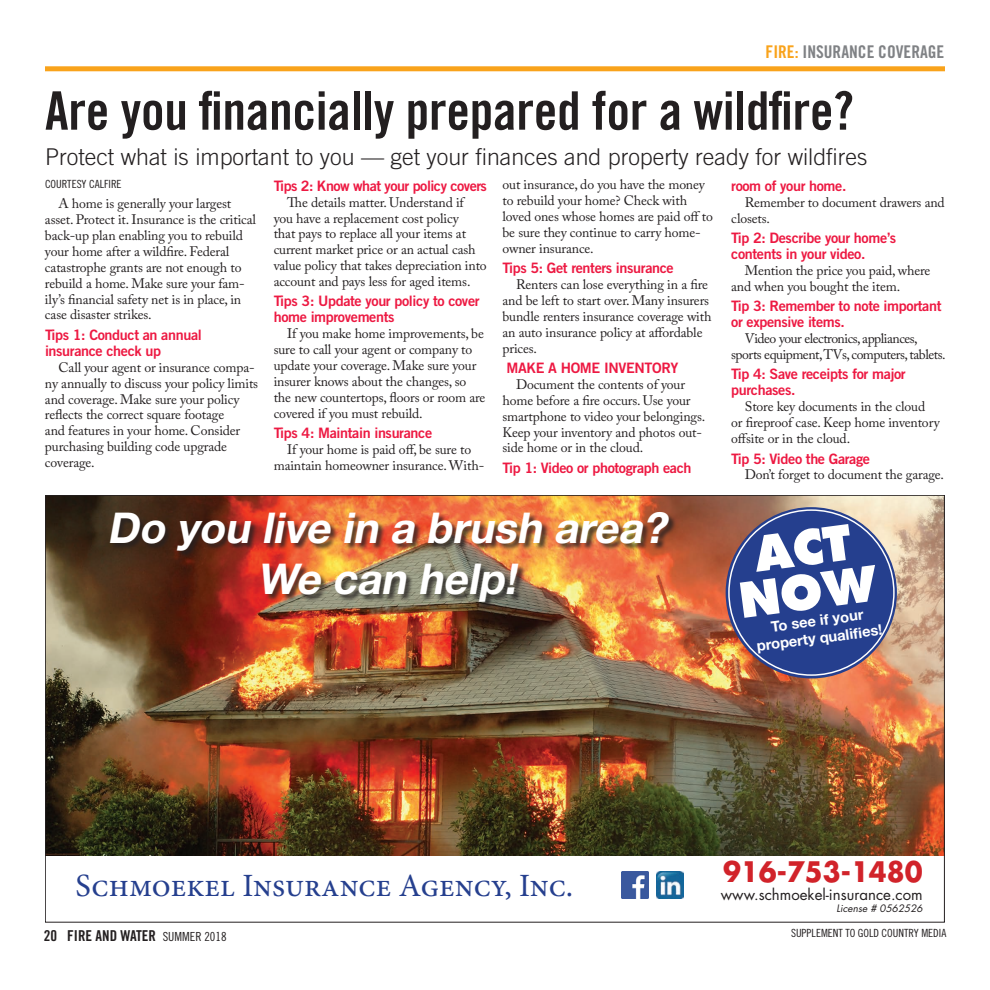
<style>
.page{position:relative;width:990px;height:990px;background:#fff}
.page>*{position:absolute;margin:0;border:0;box-sizing:border-box;transform-origin:0 0}
.t1{font:53.12px "Trade Gothic Bold Cond Twenty";letter-spacing:-.005em;color:#231f20}
.t2{font:800 47px/43.9px "Futura Std";color:#fff;text-align:center}
.t3{font:italic 700 42.5px/51px "Helvetica Neue";color:#fff;text-align:center}
.t4{font:32.5px "Minion Pro";color:#253f8e}
.t5{font:700 27.5px "Futura Std";color:#d1232a;scale:.95 1}
.t6{font:300 23.12px "Trade Gothic";color:#231f20}
.t7{font:17.5px "Trade Gothic Bold Cond Twenty";color:#808285}
.t8{font:15px "Futura Std";color:#231f20}
.t9{font:15px "Trade Gothic Bold Cond Twenty";color:#231f20}
.t10{font:700 14.75px/17.6px "Helvetica Neue";color:#fff;text-align:center}
.t11{font:14.38px/16px "Trade Gothic Bold Two";letter-spacing:-.025em;color:#ed1942}
.t12{font:13.75px/15.9px "Adobe Caslon Pro";letter-spacing:-.01em;color:#231f20}
.t13{font:13.75px/15.9px "Adobe Caslon Pro";letter-spacing:-.035em;color:#231f20}
.t14{font:11.25px "Trade Gothic Cond Eighteen";color:#231f20}
.t15{font:italic 10px "Futura Std";color:#231f20}
.s1{color:#f9a31b}
.s2{font-family:"Trade Gothic Cond Eighteen";font-size:12.5px}
</style>
<div class="page">
<img style="left:47px;top:497px;width:896px;height:358px">
<div style="left:111px;top:513px;width:566px;height:96px;background:#231f20;opacity:.75"></div>
<img style="left:622px;top:872px;width:27px;height:27px">
<img style="left:657px;top:872px;width:26px;height:27px">
<div style="left:726px;top:507px;width:171px;height:171px;background:#253f8e;border-radius:50%"></div>
<div style="left:45px;top:66px;width:900px;height:5px;background:#f9a31b"></div>
<p class="t7" style="left:766px;top:42px;width:180px"><span class="s1">FIRE:</span> INSURANCE COVERAGE</p>
<h1 class="t1" style="left:45px;top:78px;width:810px">Are you financially prepared for a wildfire?</h1>
<h3 class="t6" style="left:45px;top:143px;width:824px">Protect what is important to you — get your finances and property ready for wildfires</h3>
<p class="t14" style="left:45px;top:177px;width:78px">COURTESY CALFIRE</p>
<p class="t12" style="left:45px;top:196px;width:213px;text-indent:14px">A home is generally your largest asset. Protect it. Insurance is the critical back-up plan enabling you to rebuild your home after a wildfire. Federal catastrophe grants are not enough to rebuild a home. Make sure your fam&shy;ily’s financial safety net is in place, in case disaster strikes.</p>
<p class="t11" style="left:45px;top:327px;width:158px">Tips 1: Conduct an annual insurance check up</p>
<p class="t12" style="left:45px;top:359px;width:215px;text-indent:14px">Call your agent or insurance compa&shy;ny annually to discuss your policy limits and coverage. Make sure your policy reflects the correct square footage<br>and features in your home. Consider purchasing building code upgrade coverage.</p>
<p class="t11" style="left:274px;top:177px;width:215px">Tips 2: Know what your policy covers</p>
<p class="t12" style="left:274px;top:194px;width:215px;text-indent:14px">The details matter. Understand if<br>you have a replacement cost policy<br>that pays to replace all your items at current market price or an actual cash value policy that takes depreciation into account and pays less for aged items.</p>
<p class="t11" style="left:274px;top:293px;width:207px">Tips 3: Update your policy to cover home improvements</p>
<p class="t12" style="left:274px;top:326px;width:213px;text-indent:14px">If you make home improvements, be sure to call your agent or company to update your coverage. Make sure your insurer knows about the changes, so the new countertops, floors or room are covered if you must rebuild.</p>
<p class="t11" style="left:274px;top:425px;width:160px">Tips 4: Maintain insurance</p>
<p class="t12" style="left:274px;top:441px;width:212px;text-align:center">If your home is paid off, be sure to maintain homeowner insurance. With-</p>
<p class="t12" style="left:502px;top:177px;width:212px">out insurance, do you have the money to rebuild your home? Check with loved ones whose homes are paid off to be sure they continue to carry home&shy;owner insurance.</p>
<p class="t11" style="left:502px;top:260px;width:173px">Tips 5: Get renters insurance</p>
<p class="t12" style="left:502px;top:276px;width:211px;text-indent:14px">Renters can lose everything in a fire and be left to start over. Many insurers bundle renters insurance coverage with an auto insurance policy at affordable prices.</p>
<p class="t11" style="left:507px;top:360px;width:173px">MAKE A HOME INVENTORY</p>
<p class="t12" style="left:502px;top:376px;width:204px;text-indent:14px">Document the contents of your home before a fire occurs. Use your smartphone to video your belongings.<br>Keep your inventory and photos out&shy;side home or in the cloud.</p>
<p class="t11" style="left:502px;top:460px;width:191px">Tip 1: Video or photograph each</p>
<h3 class="t3" style="left:107px;top:502px;width:569px">Do you live in a brush area?<br>We can help!</h3>
<p class="t11" style="left:731px;top:177px;width:117px">room of your home.</p>
<p class="t12" style="left:731px;top:194px;width:215px;text-indent:14px">Remember to document drawers and closets.</p>
<p class="t11" style="left:731px;top:230px;width:166px">Tip 2: Describe your home’s contents in your video.</p>
<p class="t12" style="left:731px;top:262px;width:201px;text-indent:14px">Mention the price you paid, where and when you bought the item.</p>
<p class="t11" style="left:731px;top:298px;width:212px">Tip 3: Remember to note important or expensive items.</p>
<p class="t13" style="left:731px;top:330px;width:216px;text-indent:14px">Video your electronics, appliances, sports equipment, TVs, computers, tablets.</p>
<p class="t11" style="left:731px;top:366px;width:176px">Tip 4: Save receipts for major purchases.</p>
<p class="t12" style="left:731px;top:399px;width:210px;text-indent:14px">Store key documents in the cloud or fireproof case. Keep home inventory offsite or in the cloud.</p>
<p class="t11" style="left:731px;top:450px;width:140px">Tip 5: Video the Garage</p>
<p class="t12" style="left:745px;top:467px;width:201px">Don’t forget to document the garage.</p>
<h2 class="t2" style="left:730px;top:536px;width:141px;rotate:-8deg">ACT<br>NOW</h2>
<p class="t10" style="left:753px;top:620px;width:128px;rotate:-8deg">To see if your property qualifi es!</p>
<h3 class="t4" style="left:76px;top:864px;width:499px">Schmoekel Insurance Agency, Inc.</h3>
<h3 class="t5" style="left:723px;top:853px;width:212px">916-753-1480</h3>
<p class="t8" style="left:721px;top:885px;width:203px">www.schmoekel-insurance.com</p>
<p class="t15" style="left:837px;top:902px;width:88px">License # 0562526</p>
<p class="t9" style="left:44px;top:926px;width:184px">20 FIRE AND WATER <span class="s2">SUMMER 2018</span></p>
<p class="t14" style="left:791px;top:926px;width:157px">SUPPLEMENT TO GOLD COUNTRY MEDIA</p>
</div>
